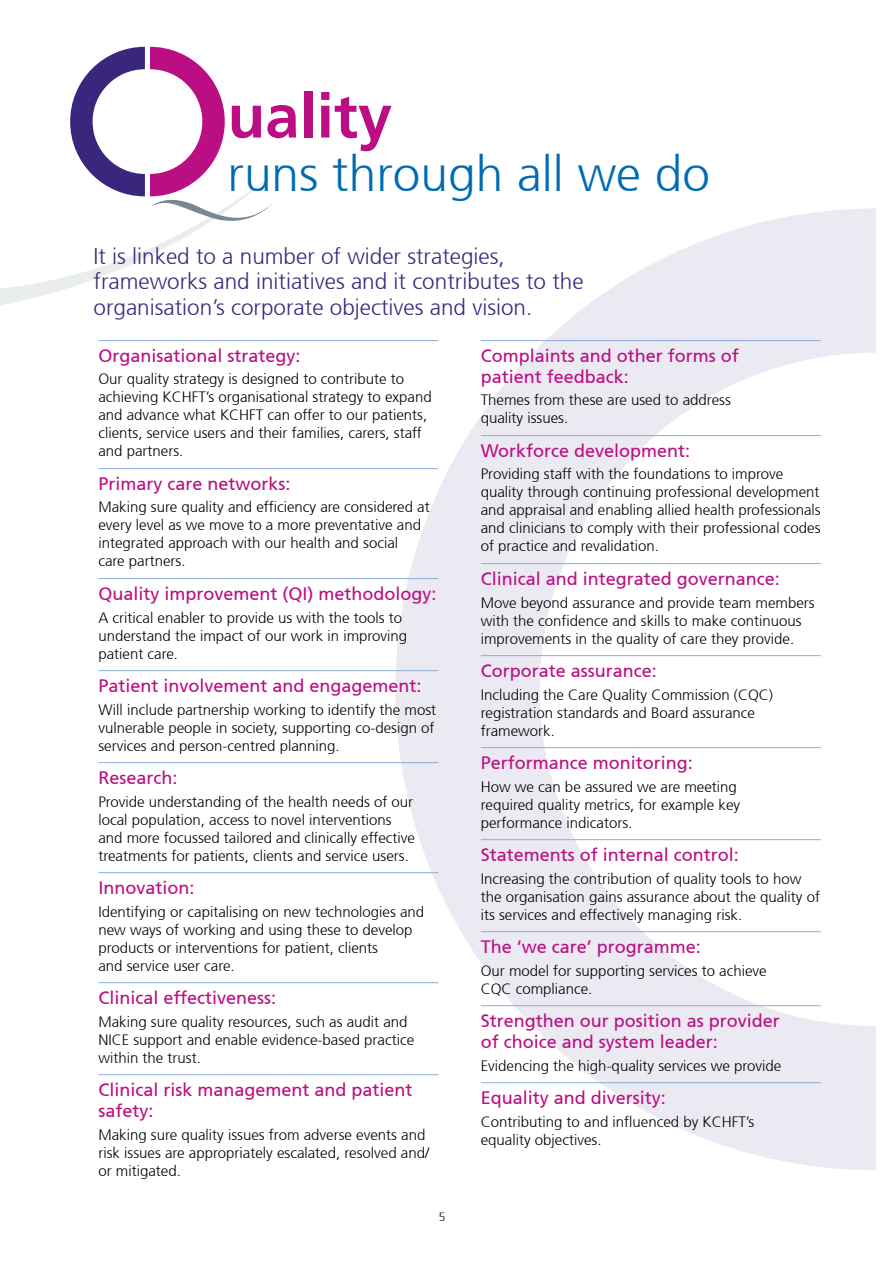
<style>
.page{position:relative;width:893px;height:1263px;background:#fff}
.page>*{position:absolute;margin:0;border:0;box-sizing:border-box;transform-origin:0 0}
.t1{font:700 61.8px "Frutiger 65";color:#ba0e82}
.t2{font:300 49.65px "Frutiger 45";color:#006bb3}
.t3{font:300 22.5px/25.5px "Frutiger 45";color:#3a267c}
.t4{font:18px/21px "Frutiger 55 Roman";color:#ba0e82}
.t5{font:300 15px/18px "Frutiger 45";color:#000}
.t6{font:300 12px "Frutiger 45";color:#000}
</style>
<div class="page">
<svg style="left:395px;top:208px;width:481px;height:962px"></svg>
<svg style="left:0;top:231px;width:195px;height:74px"></svg>
<hr style="left:98px;top:340px;width:340px;height:1px;background:#8caed8">
<hr style="left:98px;top:468px;width:340px;height:1px;background:#8caed8">
<hr style="left:98px;top:578px;width:340px;height:1px;background:#8caed8">
<hr style="left:98px;top:670px;width:340px;height:1px;background:#8caed8">
<hr style="left:98px;top:762px;width:340px;height:1px;background:#8caed8">
<hr style="left:98px;top:872px;width:340px;height:1px;background:#8caed8">
<hr style="left:98px;top:982px;width:340px;height:1px;background:#8caed8">
<hr style="left:98px;top:1074px;width:340px;height:1px;background:#8caed8">
<hr style="left:481px;top:340px;width:340px;height:1px;background:#8caed8">
<hr style="left:481px;top:435px;width:340px;height:1px;background:#8caed8">
<hr style="left:481px;top:563px;width:340px;height:1px;background:#8caed8">
<hr style="left:481px;top:655px;width:340px;height:1px;background:#8caed8">
<hr style="left:481px;top:747px;width:340px;height:1px;background:#8caed8">
<hr style="left:481px;top:839px;width:340px;height:1px;background:#8caed8">
<hr style="left:481px;top:931px;width:340px;height:1px;background:#8caed8">
<hr style="left:481px;top:1005px;width:340px;height:1px;background:#8caed8">
<hr style="left:481px;top:1082px;width:340px;height:1px;background:#8caed8">
<svg style="left:70px;top:47px;width:202px;height:184px"></svg>
<h1 class="t1" style="left:227px;top:80px;width:166px">uality</h1>
<h2 class="t2" style="left:227px;top:146px;width:484px">runs through all we do</h2>
<h3 class="t3" style="left:94px;top:243px;width:492px">It is linked to a number of wider strategies, frameworks and initiatives and it contributes to the organisation’s corporate objectives and vision.</h3>
<p class="t4" style="left:98px;top:345px;width:204px">Organisational strategy:</p>
<p class="t5" style="left:98px;top:370px;width:335px">Our quality strategy is designed to contribute to achieving KCHFT’s organisational strategy to expand and advance what KCHFT can offer to our patients, clients, service users and their families, carers, staff and partners.</p>
<p class="t4" style="left:98px;top:474px;width:194px">Primary care networks:</p>
<p class="t5" style="left:98px;top:498px;width:333px">Making sure quality and efficiency are considered at every level as we move to a more preventative and integrated approach with our health and social<br>care partners.</p>
<p class="t4" style="left:98px;top:584px;width:340px">Quality improvement (QI) methodology:</p>
<p class="t5" style="left:98px;top:608px;width:310px">A critical enabler to provide us with the tools to understand the impact of our work in improving patient care.</p>
<p class="t4" style="left:98px;top:676px;width:325px">Patient involvement and engagement:</p>
<p class="t5" style="left:98px;top:700px;width:339px;text-align:justify">Will include partnership working to identify the most vulnerable people in society, supporting co-design of services and person-centred planning.</p>
<p class="t4" style="left:98px;top:768px;width:81px">Research:</p>
<p class="t5" style="left:98px;top:792px;width:318px">Provide understanding of the health needs of our local population, access to novel interventions and more focussed tailored and clinically effective treatments for patients, clients and service users.</p>
<p class="t4" style="left:98px;top:878px;width:98px">Innovation:</p>
<p class="t5" style="left:98px;top:902px;width:327px">Identifying or capitalising on new technologies and new ways of working and using these to develop products or interventions for patient, clients<br>and service user care.</p>
<p class="t4" style="left:98px;top:988px;width:179px">Clinical effectiveness:</p>
<p class="t5" style="left:98px;top:1013px;width:317px">Making sure quality resources, such as audit and<br>NICE support and enable evidence-based practice within the trust.</p>
<p class="t4" style="left:98px;top:1080px;width:316px">Clinical risk management and patient safety:</p>
<p class="t5" style="left:98px;top:1126px;width:332px">Making sure quality issues from adverse events and risk issues are appropriately escalated, resolved and/ or mitigated.</p>
<p class="t6" style="left:439px;top:1210px;width:8px">5</p>
<p class="t4" style="left:481px;top:345px;width:260px">Complaints and other forms of patient feedback:</p>
<p class="t5" style="left:481px;top:391px;width:252px">Themes from these are used to address quality issues.</p>
<p class="t4" style="left:481px;top:441px;width:211px">Workforce development:</p>
<p class="t5" style="left:481px;top:465px;width:341px">Providing staff with the foundations to improve quality through continuing professional development and appraisal and enabling allied health professionals and clinicians to comply with their professional codes of practice and revalidation.</p>
<p class="t4" style="left:481px;top:569px;width:301px">Clinical and integrated governance:</p>
<p class="t5" style="left:481px;top:593px;width:335px">Move beyond assurance and provide team members with the confidence and skills to make continuous improvements in the quality of care they provide.</p>
<p class="t4" style="left:481px;top:661px;width:178px">Corporate assurance:</p>
<p class="t5" style="left:481px;top:685px;width:294px">Including the Care Quality Commission (CQC) registration standards and Board assurance framework.</p>
<p class="t4" style="left:481px;top:753px;width:214px">Performance monitoring:</p>
<p class="t5" style="left:481px;top:777px;width:261px">How we can be assured we are meeting required quality metrics, for example key performance indicators.</p>
<p class="t4" style="left:481px;top:845px;width:260px">Statements of internal control:</p>
<p class="t5" style="left:481px;top:869px;width:341px">Increasing the contribution of quality tools to how the organisation gains assurance about the quality of its services and effectively managing risk.</p>
<p class="t4" style="left:481px;top:937px;width:222px">The ‘we care’ programme:</p>
<p class="t5" style="left:481px;top:962px;width:287px">Our model for supporting services to achieve<br>CQC compliance.</p>
<p class="t4" style="left:481px;top:1011px;width:301px">Strengthen our position as provider of choice and system leader:</p>
<p class="t5" style="left:481px;top:1057px;width:302px">Evidencing the high-quality services we provide</p>
<p class="t4" style="left:481px;top:1088px;width:187px">Equality and diversity:</p>
<p class="t5" style="left:481px;top:1113px;width:275px">Contributing to and influenced by KCHFT’s equality objectives.</p>
</div>
